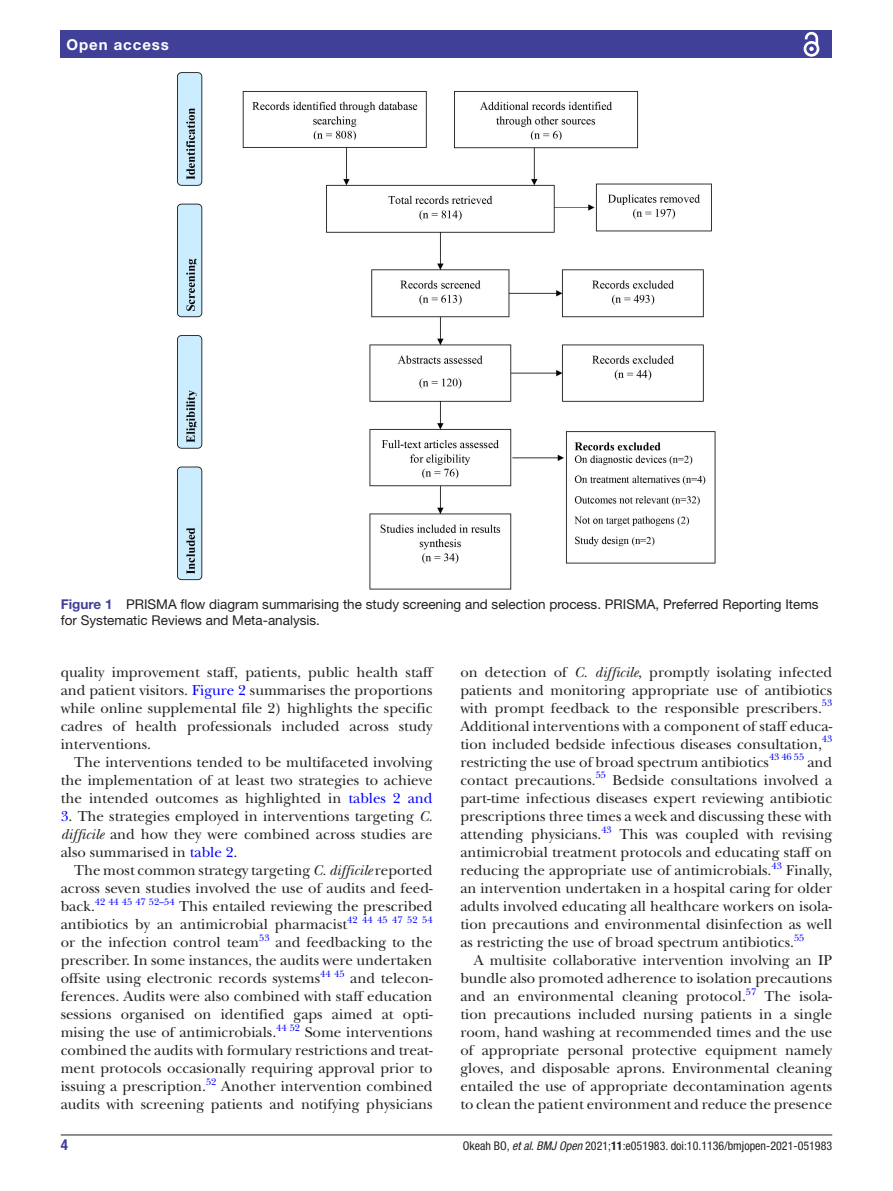
<style>
.page{position:relative;width:893px;height:1191px;background:#fff}
.page>*{position:absolute;margin:0;border:0;box-sizing:border-box;transform-origin:0 0}
.t1{font:15px/18px "New Baskerville";color:#231f20;text-align:justify}
.t2{font:700 15px "Helvetica Neue LT Std";letter-spacing:.065em;color:#fff}
.t3{font:700 condensed 15px "Helvetica Neue LT Std";color:#414099}
.t4{font:13.5px/16.2px "Helvetica Neue LT Std";color:#231f20}
.t5{font:condensed 12px "Helvetica Neue LT Std";color:#231f20}
.t6{font:9.9px "New Baskerville";color:#00f}
.s1{font-weight:700;color:#414099}
.s2{color:#00f}
.s3{font-style:italic}
.s4{font-size:15px;color:#231f20}
.s5{font-weight:700}
</style>
<div class="page">
<hr style="left:61px;top:1134px;width:771px;height:1px;background:#231f20">
<div style="left:61px;top:31px;width:771px;height:27px;background:#414099"></div>
<svg style="left:803px;top:31px;width:17px;height:26px"></svg>
<img style="left:177px;top:73px;width:539px;height:517px">
<p class="t2" style="left:66px;top:35px;width:104px">Open access</p>
<p class="t4" style="left:61px;top:595px;width:759px"><span class="s1">Figure 1</span> PRISMA flow diagram summarising the study screening and selection process. PRISMA, Preferred Reporting Items for Systematic Reviews and Meta-analysis.</p>
<p class="t1" style="left:61px;top:663px;width:373px">quality improvement staff, patients, public health staff and patient visitors. <span class="s2">Figure 2</span> summarises the proportions while online supplemental file 2) highlights the specific cadres of health professionals included across study interventions.</p>
<p class="t1" style="left:61px;top:753px;width:373px;text-indent:14px">The interventions tended to be multifaceted involving the implementation of at least two strategies to achieve the intended outcomes as highlighted in <span class="s2">tables 2 and</span></p>
<p class="t1" style="left:61px;top:807px;width:373px"><span class="s2">3</span>. The strategies employed in interventions targeting <span class="s3">C. difficile</span> and how they were combined across studies are also summarised in <span class="s2">table 2</span>.</p>
<p class="t1" style="left:61px;top:861px;width:373px;text-align:right">The most common strategy targeting <span class="s3">C. difficile</span> reported across seven studies involved the use of audits and feed-</p>
<p class="t6" style="left:61px;top:895px;width:115px"><span class="s4">back.</span>42 44 45 47 52–54</p>
<p class="t1" style="left:61px;top:897px;width:373px;text-indent:119px">This entailed reviewing the prescribed antibiotics by an antimicrobial pharmacist</p>
<p class="t6" style="left:347px;top:913px;width:87px">42 44 45 47 52 54</p>
<p class="t1" style="left:61px;top:933px;width:200px">or the infection control team</p>
<p class="t6" style="left:259px;top:931px;width:12px">53</p>
<p class="t1" style="left:61px;top:933px;width:373px;text-indent:215px">and feedbacking to the prescriber. In some instances, the audits were undertaken offsite using electronic records systems</p>
<p class="t6" style="left:320px;top:967px;width:26px">44 45</p>
<p class="t1" style="left:61px;top:969px;width:373px;text-indent:289px">and telecon&shy;ferences. Audits were also combined with staff education sessions organised on identified gaps aimed at opti&shy;mising the use of antimicrobials.</p>
<p class="t6" style="left:276px;top:1021px;width:25px">44 52</p>
<p class="t1" style="left:61px;top:1023px;width:373px;text-indent:244px">Some interventions combined the audits with formulary restrictions and treat&shy;ment protocols occasionally requiring approval prior to issuing a prescription.</p>
<p class="t6" style="left:206px;top:1075px;width:12px">52</p>
<p class="t1" style="left:61px;top:1077px;width:373px;text-align:right">Another intervention combined<br>audits with screening patients and notifying physicians</p>
<p class="t1" style="left:460px;top:663px;width:373px">on detection of <span class="s3">C. difficile</span>, promptly isolating infected patients and monitoring appropriate use of antibiotics with prompt feedback to the responsible prescribers.</p>
<p class="t6" style="left:822px;top:697px;width:12px">53</p>
<p class="t1" style="left:460px;top:717px;width:373px">Additional interventions with a component of staff educa&shy;tion included bedside infectious diseases consultation,</p>
<p class="t6" style="left:822px;top:733px;width:12px">43</p>
<p class="t1" style="left:460px;top:753px;width:310px">restricting the use of broad spectrum antibiotics</p>
<p class="t6" style="left:769px;top:751px;width:37px">43 46 55</p>
<p class="t1" style="left:807px;top:753px;width:26px">and</p>
<p class="t1" style="left:460px;top:771px;width:137px">contact precautions.</p>
<p class="t6" style="left:596px;top:769px;width:12px">55</p>
<p class="t1" style="left:460px;top:771px;width:373px;text-indent:152px">Bedside consultations involved a part-time infectious diseases expert reviewing antibiotic prescriptions three times a week and discussing these with attending physicians.<sup>43</sup></p>
<p class="t1" style="left:460px;top:825px;width:373px;text-indent:159px">This was coupled with revising antimicrobial treatment protocols and educating staff on reducing the appropriate use of antimicrobials.</p>
<p class="t6" style="left:771px;top:859px;width:12px">43</p>
<p class="t1" style="left:460px;top:861px;width:373px;text-indent:326px">Finally, an intervention undertaken in a hospital caring for older adults involved educating all healthcare workers on isola&shy;tion precautions and environmental disinfection as well as restricting the use of broad spectrum antibiotics.</p>
<p class="t6" style="left:794px;top:931px;width:12px">55</p>
<p class="t1" style="left:460px;top:951px;width:373px;text-indent:14px">A multisite collaborative intervention involving an IP bundle also promoted adherence to isolation precautions and an environmental cleaning protocol.</p>
<p class="t6" style="left:746px;top:985px;width:12px">57</p>
<p class="t1" style="left:460px;top:987px;width:373px;text-indent:304px">The isola&shy;tion precautions included nursing patients in a single room, hand washing at recommended times and the use of appropriate personal protective equipment namely gloves, and disposable aprons. Environmental cleaning entailed the use of appropriate decontamination agents to clean the patient environment and reduce the presence</p>
<p class="t3" style="left:61px;top:1135px;width:9px">4</p>
<p class="t5" style="left:463px;top:1138px;width:371px">Okeah BO, <span class="s3">et al</span>. <span class="s3">BMJ Open</span> 2021;<span class="s5">11</span>:e051983. doi:10.1136/bmjopen-2021-051983</p>
</div>
